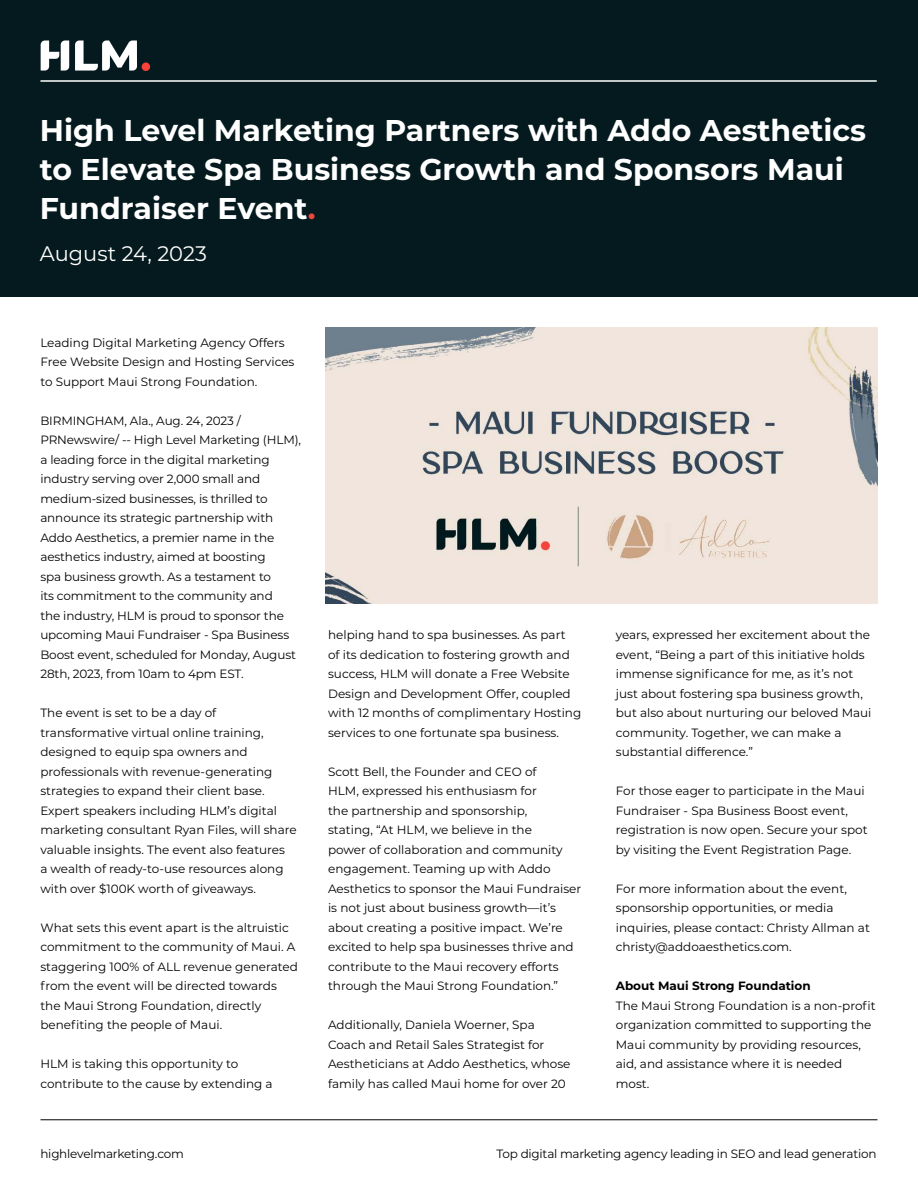
<style>
.page{position:relative;width:918px;height:1188px;background:#fff}
.page>*{position:absolute;margin:0;border:0;box-sizing:border-box;transform-origin:0 0}
.t1{font:700 30px/39px "Montserrat";color:#fff}
.t2{font:21px "Montserrat";color:#fff}
.t3{font:12px/19.5px "Montserrat";color:#000}
.t4{font:700 12px "Montserrat";color:#000}
.t5{font:12px "Montserrat";letter-spacing:-.02em;color:#000}
.s1{color:#ef463d}
</style>
<div class="page">
<div style="left:0;top:0;width:918px;height:297px;background:#051a1e"></div>
<svg style="left:75px;top:40px;width:62px;height:31px"></svg>
<div style="left:142px;top:63px;width:8px;height:8px;background:#f9423a;border-radius:50%"></div>
<svg style="left:41px;top:41px;width:28px;height:30px"></svg>
<hr style="left:40px;top:1119px;width:838px;height:1px;background:#000">
<hr style="left:40px;top:80px;width:837px;height:2px;background:#fff">
<img style="left:326px;top:328px;width:552px;height:276px">
<h1 class="t1" style="left:40px;top:110px;width:828px">High Level Marketing Partners with Addo Aesthetics to Elevate Spa Business Growth and Sponsors Maui<br>Fundraiser Event<span class="s1">.</span></h1>
<h2 class="t2" style="left:40px;top:239px;width:168px">August 24, 2023</h2>
<p class="t3" style="left:40px;top:332px;width:256px">Leading Digital Marketing Agency Offers<br>Free Website Design and Hosting Services to Support Maui Strong Foundation.</p>
<p class="t3" style="left:40px;top:410px;width:262px">BIRMINGHAM, Ala., Aug. 24, 2023 / PRNewswire/ -- High Level Marketing (HLM), a leading force in the digital marketing industry serving over 2,000 small and medium-sized businesses, is thrilled to announce its strategic partnership with Addo Aesthetics, a premier name in the aesthetics industry, aimed at boosting<br>spa business growth. As a testament to<br>its commitment to the community and<br>the industry, HLM is proud to sponsor the upcoming Maui Fundraiser - Spa Business Boost event, scheduled for Monday, August 28th, 2023, from 10am to 4pm EST.</p>
<p class="t3" style="left:40px;top:703px;width:258px">The event is set to be a day of transformative virtual online training, designed to equip spa owners and professionals with revenue-generating strategies to expand their client base.<br>Expert speakers including HLM’s digital marketing consultant Ryan Files, will share valuable insights. The event also features<br>a wealth of ready-to-use resources along with over $100K worth of giveaways.</p>
<p class="t3" style="left:40px;top:917px;width:259px">What sets this event apart is the altruistic commitment to the community of Maui. A staggering 100% of ALL revenue generated from the event will be directed towards the Maui Strong Foundation, directly benefiting the people of Maui.</p>
<p class="t3" style="left:40px;top:1054px;width:234px">HLM is taking this opportunity to contribute to the cause by extending a</p>
<p class="t3" style="left:328px;top:625px;width:255px">helping hand to spa businesses. As part<br>of its dedication to fostering growth and success, HLM will donate a Free Website Design and Development Offer, coupled with 12 months of complimentary Hosting services to one fortunate spa business.</p>
<p class="t3" style="left:328px;top:761px;width:255px">Scott Bell, the Founder and CEO of<br>HLM, expressed his enthusiasm for<br>the partnership and sponsorship,<br>stating, “At HLM, we believe in the<br>power of collaboration and community engagement. Teaming up with Addo Aesthetics to sponsor the Maui Fundraiser is not just about business growth—it’s about creating a positive impact. We’re excited to help spa businesses thrive and contribute to the Maui recovery efforts through the Maui Strong Foundation.”</p>
<p class="t3" style="left:328px;top:1015px;width:244px">Additionally, Daniela Woerner, Spa Coach and Retail Sales Strategist for Aestheticians at Addo Aesthetics, whose family has called Maui home for over 20</p>
<p class="t3" style="left:616px;top:625px;width:257px">years, expressed her excitement about the event, “Being a part of this initiative holds immense significance for me, as it’s not just about fostering spa business growth, but also about nurturing our beloved Maui community. Together, we can make a substantial difference.”</p>
<p class="t3" style="left:616px;top:781px;width:253px">For those eager to participate in the Maui Fundraiser - Spa Business Boost event, registration is now open. Secure your spot by visiting the Event Registration Page.</p>
<p class="t3" style="left:616px;top:878px;width:256px">For more information about the event, sponsorship opportunities, or media inquiries, please contact: Christy Allman at christy@addoaesthetics.com.</p>
<p class="t4" style="left:616px;top:977px;width:196px">About Maui Strong Foundation</p>
<p class="t3" style="left:616px;top:995px;width:261px">The Maui Strong Foundation is a non-profit organization committed to supporting the Maui community by providing resources, aid, and assistance where it is needed most.</p>
<p class="t5" style="left:40px;top:1145px;width:145px">highlevelmarketing.com</p>
<p class="t3" style="left:497px;top:1143px;width:381px">Top digital marketing agency leading in SEO and lead generation</p>
</div>
